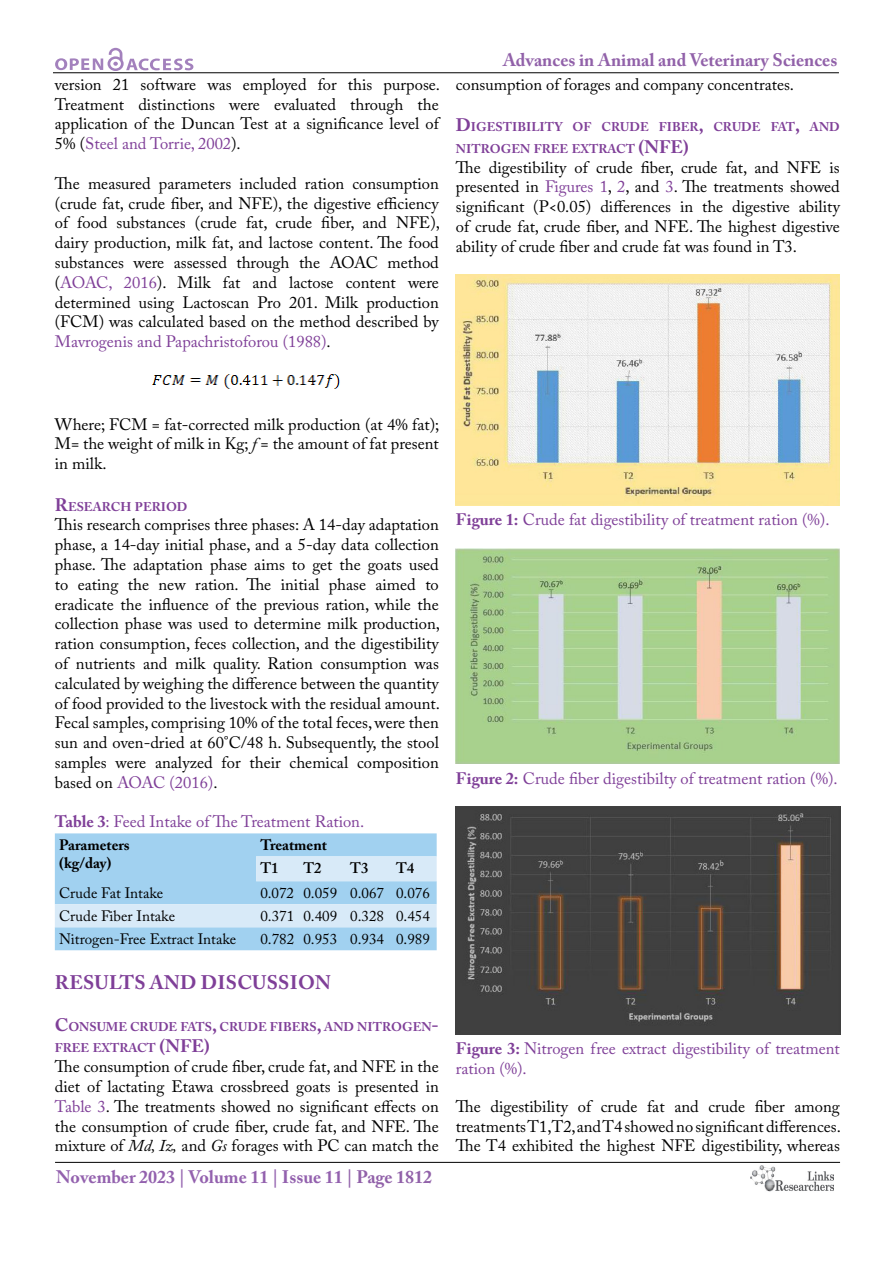
<style>
.page{position:relative;width:893px;height:1263px;background:#fff}
.page>*{position:absolute;margin:0;border:0;box-sizing:border-box;transform-origin:0 0}
.t1{font:700 19.5px "Adobe Caslon Pro";letter-spacing:.015em;color:#7f3f98}
.t2{font:700 18px "Adobe Caslon Pro";color:#9361ae}
.t3{font:700 18px "Adobe Caslon Pro";color:#9161a9}
.t4{font:700 18px "Adobe Caslon Pro";color:#7f3f98}
.t5{font:16.5px/19.8px "Adobe Caslon Pro";color:#000;text-align:justify}
.t6{font:16.5px/19.8px "Adobe Caslon Pro";color:#7f3f98}
.t7{font:15px "Adobe Caslon Pro";color:#000}
.t8{font:700 15px/18px "Adobe Caslon Pro";color:#000}
.t9{font:600 15px "Adobe Caslon Pro";color:#000}
.t10{font:700 12.6px/21.6px "Adobe Caslon Pro";color:#7f3f98}
.s1{color:#7f3f98}
.s2{font-size:18px}
.s3{font-style:italic}
.s4{font-weight:700}
.s5{color:#9161a9}
</style>
<div class="page">
<hr style="left:53px;top:72px;width:786px;height:1px;background:#000">
<hr style="left:55px;top:1162px;width:785px;height:1px;background:#000">
<svg style="left:55px;top:48px;width:138px;height:23px"></svg>
<img style="left:750px;top:1166px;width:83px;height:26px">
<img style="left:153px;top:374px;width:187px;height:15px">
<svg style="left:55px;top:833px;width:382px;height:117px;background:#b2d8f2"></svg>
<img style="left:456px;top:275px;width:383px;height:230px">
<img style="left:456px;top:548px;width:383px;height:216px">
<img style="left:456px;top:807px;width:384px;height:227px">
<p class="t5" style="left:55px;top:74px;width:387px">version 21 software was employed for this purpose.<br>Treatment distinctions were evaluated through the application of the Duncan Test at a significance level of 5% (<span class="s1">Steel and Torrie, 2002</span>).</p>
<p class="t5" style="left:55px;top:173px;width:387px">The measured parameters included ration consumption (crude fat, crude fiber, and NFE), the digestive efficiency of food substances (crude fat, crude fiber, and NFE), dairy production, milk fat, and lactose content. The food substances were assessed through the AOAC method (<span class="s1">AOAC, 2016</span>). Milk fat and lactose content were determined using Lactoscan Pro 201. Milk production (FCM) was calculated based on the method described by <span class="s1">Mavrogenis and Papachristoforou (1988)</span>.</p>
<p class="t3" style="left:503px;top:50px;width:336px">Advances in Animal and Veterinary Sciences</p>
<p class="t5" style="left:456px;top:74px;width:340px">consumption of forages and company concentrates.</p>
<p class="t10" style="left:456px;top:116px;width:385px"><span class="s2">D</span>IGESTIBILITY OF CRUDE FIBER<span class="s2">,</span> CRUDE FAT<span class="s2">,</span> AND<br>NITROGEN FREE EXTRACT <span class="s2">(NFE</span></p>
<p class="t4" style="left:683px;top:136px;width:7px">)</p>
<p class="t5" style="left:456px;top:157px;width:385px">The digestibility of crude fiber, crude fat, and NFE is presented in <span class="s1">Figures 1</span>, <span class="s1">2</span>, and <span class="s1">3</span>. The treatments showed significant (P&lt;0.05) differences in the digestive ability of crude fat, crude fiber, and NFE. The highest digestive ability of crude fiber and crude fat was found in T3.</p>
<p class="t5" style="left:55px;top:414px;width:386px">Where; FCM = fat-corrected milk production (at 4% fat); M= the weight of milk in Kg; <span class="s3">f</span> = the amount of fat present in milk.</p>
<p class="t10" style="left:55px;top:495px;width:134px"><span class="s2">R</span>ESEARCH PERIOD</p>
<p class="t5" style="left:55px;top:515px;width:387px">This research comprises three phases: A 14-day adaptation phase, a 14-day initial phase, and a 5-day data collection phase. The adaptation phase aims to get the goats used to eating the new ration. The initial phase aimed to eradicate the influence of the previous ration, while the collection phase was used to determine milk production, ration consumption, feces collection, and the digestibility of nutrients and milk quality. Ration consumption was calculated by weighing the difference between the quantity of food provided to the livestock with the residual amount.<br>Fecal samples, comprising 10% of the total feces, were then sun and oven-dried at 60°C/48 h. Subsequently, the stool samples were analyzed for their chemical composition based on <span class="s1">AOAC (2016)</span>.</p>
<p class="t6" style="left:55px;top:812px;width:311px"><span class="s4">Table 3</span>: Feed Intake of The Treatment Ration.</p>
<p class="t8" style="left:59px;top:836px;width:72px">Parameters (kg/day)</p>
<p class="t8" style="left:260px;top:836px;width:68px">Treatment</p>
<p class="t9" style="left:260px;top:859px;width:20px">T1</p>
<p class="t9" style="left:303px;top:859px;width:20px">T2</p>
<p class="t9" style="left:350px;top:859px;width:20px">T3</p>
<p class="t9" style="left:396px;top:859px;width:20px">T4</p>
<p class="t7" style="left:59px;top:884px;width:106px">Crude Fat Intake</p>
<p class="t7" style="left:260px;top:884px;width:171px">0.072 0.059 0.067 0.076</p>
<p class="t7" style="left:59px;top:907px;width:117px">Crude Fiber Intake</p>
<p class="t7" style="left:260px;top:907px;width:171px">0.371 0.409 0.328 0.454</p>
<p class="t7" style="left:59px;top:930px;width:179px">Nitrogen-Free Extract Intake</p>
<p class="t7" style="left:260px;top:930px;width:171px">0.782 0.953 0.934 0.989</p>
<p class="t1" style="left:55px;top:971px;width:278px">RESULTS AND DISCUSSION</p>
<p class="t10" style="left:55px;top:1015px;width:385px"><span class="s2">C</span>ONSUME CRUDE FATS<span class="s2">,</span> CRUDE FIBERS<span class="s2">,</span> AND NITROGEN<span class="s2">-<br></span>FREE EXTRACT <span class="s2">(NFE</span></p>
<p class="t4" style="left:204px;top:1035px;width:7px">)</p>
<p class="t5" style="left:55px;top:1056px;width:385px">The consumption of crude fiber, crude fat, and NFE in the diet of lactating Etawa crossbreed goats is presented in <span class="s1">Table 3</span>. The treatments showed no significant effects on the consumption of crude fiber, crude fat, and NFE. The mixture of <span class="s3">Md, Iz,</span> and <span class="s3">Gs</span> forages with PC can match the</p>
<p class="t2" style="left:56px;top:1166px;width:378px">November 2023 | Volume 11 | Issue 11 <span class="s5">| Page 1812</span></p>
<p class="t6" style="left:456px;top:510px;width:375px"><span class="s4">Figure 1:</span> Crude fat digestibility of treatment ration (%).</p>
<p class="t6" style="left:456px;top:768px;width:383px"><span class="s4">Figure 2:</span> Crude fiber digestibilty of treatment ration (%).</p>
<p class="t6" style="left:456px;top:1039px;width:385px"><span class="s4">Figure 3:</span> Nitrogen free extract digestibility of treatment ration (%).</p>
<p class="t5" style="left:456px;top:1096px;width:387px">The digestibility of crude fat and crude fiber among treatments T1, T2, and T4 showed no significant differences.<br>The T4 exhibited the highest NFE digestibility, whereas</p>
</div>
